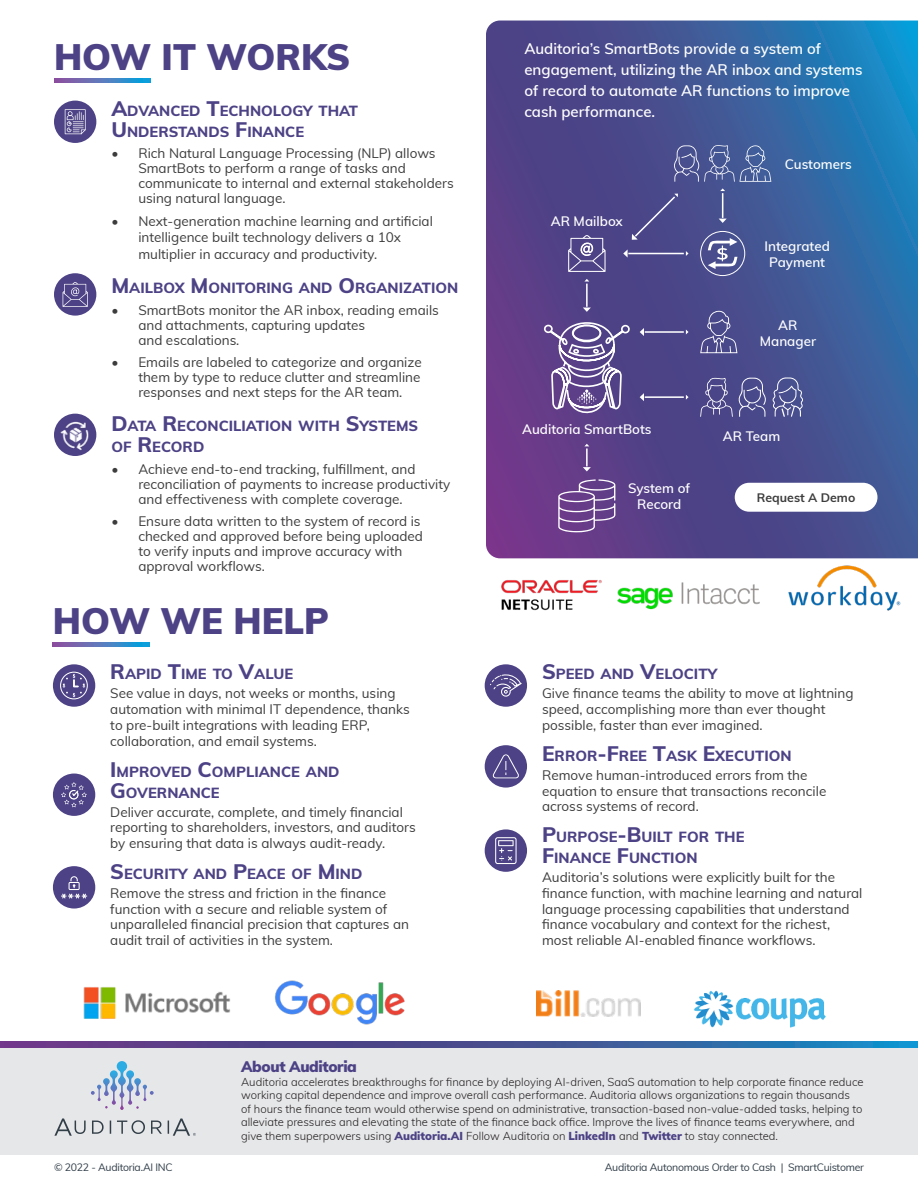
<style>
.page{position:relative;width:918px;height:1188px;background:#fff}
.page>*{position:absolute;margin:0;border:0;box-sizing:border-box;transform-origin:0 0}
.Heading_Level1{font:900 36px "Muli";color:#4c4285}
.Body_Copy{font:600 15px/21px "Muli";color:#fff}
.t1{font:900 15px "Muli";letter-spacing:-.025em;color:#4c4285}
.Heading_Level2{font:800 14.7px/21px "Muli";color:#4c4285}
.Body_Copy-2{font:13.5px/15.8px "Muli";color:#3c3c3c}
.Body_Copy-3{font:600 13.35px/15.8px "Muli";color:#fff;text-align:center}
.Body_Copy-4{font:700 12.3px "Muli";color:#3c3c3c}
.t2{font:300 11.25px/13.5px "Muli";color:#231f20}
.t3{font:10.5px "Muli";letter-spacing:-.025em;color:#313e48}
.s1{font-size:21px}
.s2{font-weight:900;color:#4c4285}
</style>
<div class="page">
<div style="left:0;top:1048px;width:918px;height:107px;background:#e6e7e9"></div>
<svg style="left:91px;top:1084px;width:63px;height:26px;background:#c9ccde"></svg>
<svg style="left:54px;top:1118px;width:142px;height:18px;background:#c6c9cc"></svg>
<svg style="left:0;top:1042px;width:918px;height:6px;background:#3a61a1"></svg>
<svg style="left:54px;top:79px;width:97px;height:4px"></svg>
<svg style="left:53px;top:643px;width:97px;height:3px"></svg>
<svg style="left:486px;top:21px;width:432px;height:537px;background:#445394"></svg>
<svg style="left:568px;top:235px;width:38px;height:37px"></svg>
<svg style="left:558px;top:479px;width:57px;height:36px;background:#805f9e"></svg>
<svg style="left:700px;top:311px;width:37px;height:42px;background:#62629a"></svg>
<svg style="left:674px;top:145px;width:97px;height:37px;background:#5b6aa1"></svg>
<svg style="left:583px;top:444px;width:8px;height:27px"></svg>
<hr style="left:586px;top:284px;width:2px;height:23px;background:#fff">
<svg style="left:584px;top:279px;width:5px;height:3px"></svg>
<hr style="left:628px;top:253px;width:56px;height:1px;background:#fff">
<svg style="left:623px;top:249px;width:5px;height:9px"></svg>
<svg style="left:686px;top:251px;width:3px;height:5px"></svg>
<hr style="left:645px;top:331px;width:39px;height:2px;background:#fff">
<svg style="left:640px;top:328px;width:4px;height:8px"></svg>
<svg style="left:686px;top:330px;width:3px;height:4px"></svg>
<hr style="left:645px;top:396px;width:39px;height:2px;background:#fff">
<svg style="left:640px;top:393px;width:4px;height:8px"></svg>
<svg style="left:686px;top:395px;width:3px;height:5px"></svg>
<svg style="left:719px;top:188px;width:8px;height:35px"></svg>
<svg style="left:700px;top:378px;width:66px;height:39px;background:#615f98"></svg>
<svg style="left:772px;top:377px;width:31px;height:40px"></svg>
<div style="left:700px;top:231px;width:45px;height:45px;border:1px solid #fff;border-radius:50%"></div>
<svg style="left:708px;top:238px;width:30px;height:31px"></svg>
<svg style="left:543px;top:307px;width:88px;height:108px;background:#77659e"></svg>
<div style="left:54px;top:101px;width:42px;height:42px;background:#4c4285;border-radius:50%"></div>
<svg style="left:65px;top:109px;width:21px;height:25px"></svg>
<svg style="left:54px;top:414px;width:42px;height:42px"></svg>
<div style="left:54px;top:273px;width:42px;height:43px;background:#4c4285;border-radius:50%"></div>
<svg style="left:63px;top:282px;width:25px;height:25px"></svg>
<div style="left:53px;top:664px;width:42px;height:43px;background:#4c4285;border-radius:50%"></div>
<svg style="left:60px;top:672px;width:28px;height:27px"></svg>
<div style="left:53px;top:774px;width:42px;height:42px;background:#4c4285;border-radius:50%"></div>
<svg style="left:61px;top:782px;width:26px;height:25px"></svg>
<div style="left:53px;top:866px;width:42px;height:43px;background:#4c4285;border-radius:50%"></div>
<svg style="left:61px;top:876px;width:26px;height:23px"></svg>
<div style="left:485px;top:664px;width:42px;height:43px;background:#4c4285;border-radius:50%"></div>
<svg style="left:490px;top:674px;width:32px;height:23px"></svg>
<div style="left:485px;top:745px;width:42px;height:43px;background:#4c4285;border-radius:50%"></div>
<svg style="left:493px;top:754px;width:26px;height:24px"></svg>
<div style="left:485px;top:829px;width:42px;height:43px;background:#4c4285;border-radius:50%"></div>
<svg style="left:495px;top:837px;width:22px;height:27px"></svg>
<div style="left:735px;top:483px;width:143px;height:29px;background:#fff;border-radius:14px"></div>
<svg style="left:632px;top:194px;width:46px;height:46px;background:#52508f"></svg>
<img style="left:56px;top:414px;width:40px;height:42px">
<img style="left:537px;top:990px;width:104px;height:27px">
<img style="left:693px;top:990px;width:133px;height:38px">
<img style="left:771px;top:525px;width:145px;height:86px">
<img style="left:77px;top:987px;width:160px;height:97px">
<img style="left:249px;top:980px;width:180px;height:113px">
<img style="left:486px;top:515px;width:136px;height:96px">
<img style="left:612px;top:519px;width:156px;height:92px">
<p class="Heading_Level1" style="left:54px;top:30px;width:298px">HOW IT WORKS</p>
<p class="Heading_Level2" style="left:111px;top:99px;width:248px"><span class="s1">A</span>DVANCED <span class="s1">T</span>ECHNOLOGY THAT<br><span class="s1">U</span> NDERSTANDS <span class="s1">F</span>INANCE</p>
<p class="Body_Copy-2" style="left:138px;top:145px;width:317px;line-height:15px;text-indent:-27px">• Rich Natural Language Processing (NLP) allows SmartBots to perform a range of tasks and communicate to internal and external stakeholders using natural language.</p>
<p class="Body_Copy-2" style="left:138px;top:213px;width:296px;line-height:16.2px;text-indent:-27px">• Next-generation machine learning and artificial intelligence built technology delivers a 10x multiplier in accuracy and productivity.</p>
<p class="Heading_Level2" style="left:111px;top:277px;width:348px"><span class="s1">M</span>AILBOX <span class="s1">M</span> ONITORING AND <span class="s1">O</span>RGANIZATION</p>
<p class="Body_Copy-2" style="left:138px;top:302px;width:302px;line-height:15px;text-indent:-27px">• SmartBots monitor the AR inbox, reading emails and attachments, capturing updates<br>and escalations.</p>
<p class="Body_Copy-2" style="left:138px;top:354px;width:285px;line-height:15px;text-align:justify;text-indent:-27px">• Emails are labeled to categorize and organize them by type to reduce clutter and streamline responses and next steps for the AR team.</p>
<p class="Heading_Level2" style="left:111px;top:415px;width:307px"><span class="s1">D</span>ATA <span class="s1">R</span>ECONCILIATION WITH <span class="s1">S</span>YSTEMS<br>OF <span class="s1">R</span>ECORD</p>
<p class="Body_Copy-2" style="left:138px;top:461px;width:314px;line-height:15px;text-indent:-27px">• Achieve end-to-end tracking, fulfillment, and reconciliation of payments to increase productivity and effectiveness with complete coverage.</p>
<p class="Body_Copy-2" style="left:138px;top:513px;width:286px;line-height:15px;text-indent:-27px">• Ensure data written to the system of record is checked and approved before being uploaded to verify inputs and improve accuracy with approval workflows.</p>
<p class="Heading_Level1" style="left:53px;top:594px;width:278px">HOW WE HELP</p>
<p class="Heading_Level2" style="left:110px;top:663px;width:184px"><span class="s1">R</span>APID <span class="s1">T</span>IME TO <span class="s1">V</span>ALUE</p>
<p class="Body_Copy-2" style="left:110px;top:685px;width:301px">See value in days, not weeks or months, using automation with minimal IT dependence, thanks to pre-built integrations with leading ERP, collaboration, and email systems.</p>
<p class="Heading_Level2" style="left:110px;top:760px;width:231px"><span class="s1">I</span> MPROVED <span class="s1">C</span>OMPLIANCE AND<br><span class="s1">G</span>OVERNANCE</p>
<p class="Body_Copy-2" style="left:110px;top:803px;width:307px">Deliver accurate, complete, and timely financial reporting to shareholders, investors, and auditors by ensuring that data is always audit-ready.</p>
<p class="Heading_Level2" style="left:110px;top:863px;width:254px"><span class="s1">S</span>ECURITY AND <span class="s1">P</span>EACE OF <span class="s1">M</span> IND</p>
<p class="Body_Copy-2" style="left:110px;top:885px;width:300px">Remove the stress and friction in the finance function with a secure and reliable system of unparalleled financial precision that captures an audit trail of activities in the system.</p>
<p class="Body_Copy" style="left:524px;top:37px;width:340px">Auditoria’s SmartBots provide a system of engagement, utilizing the AR inbox and systems of record to automate AR functions to improve cash performance.</p>
<p class="Body_Copy-3" style="left:551px;top:213px;width:74px">AR Mailbox</p>
<p class="Body_Copy-3" style="left:522px;top:421px;width:131px">Auditoria SmartBots</p>
<p class="Body_Copy-3" style="left:628px;top:480px;width:64px">System of<br>Record</p>
<p class="Body_Copy-3" style="left:785px;top:155px;width:69px">Customers</p>
<p class="Body_Copy-3" style="left:764px;top:238px;width:67px">Integrated<br>Payment</p>
<p class="Body_Copy-3" style="left:760px;top:317px;width:58px">AR<br>Manager</p>
<p class="Body_Copy-3" style="left:723px;top:428px;width:59px">AR Team</p>
<p class="Body_Copy-4" style="left:757px;top:488px;width:100px">Request A Demo</p>
<p class="Heading_Level2" style="left:542px;top:663px;width:177px"><span class="s1">S</span>PEED AND <span class="s1">V</span>ELOCITY</p>
<p class="Body_Copy-2" style="left:542px;top:685px;width:313px">Give finance teams the ability to move at lightning speed, accomplishing more than ever thought possible, faster than ever imagined.</p>
<p class="Heading_Level2" style="left:542px;top:744px;width:251px"><span class="s1">E</span>RROR<span class="s1">-F</span>REE <span class="s1">T</span>ASK <span class="s1">E</span>XECUTION</p>
<p class="Body_Copy-2" style="left:542px;top:766px;width:286px">Remove human-introduced errors from the equation to ensure that transactions reconcile across systems of record.</p>
<p class="Heading_Level2" style="left:542px;top:826px;width:204px"><span class="s1">P</span>URPOSE<span class="s1">-B</span>UILT FOR THE<br><span class="s1">F</span>INANCE <span class="s1">F</span>UNCTION</p>
<p class="Body_Copy-2" style="left:542px;top:869px;width:322px">Auditoria’s solutions were explicitly built for the finance function, with machine learning and natural language processing capabilities that understand finance vocabulary and context for the richest, most reliable AI-enabled finance workflows.</p>
<p class="t1" style="left:241px;top:1056px;width:117px">About Auditoria</p>
<p class="t2" style="left:241px;top:1074px;width:624px">Auditoria accelerates breakthroughs for finance by deploying AI-driven, SaaS automation to help corporate finance reduce working capital dependence and improve overall cash performance. Auditoria allows organizations to regain thousands<br>of hours the finance team would otherwise spend on administrative, transaction-based non-value-added tasks, helping to alleviate pressures and elevating the state of the finance back office. Improve the lives of finance teams everywhere, and give them superpowers using <span class="s2">Auditoria.AI</span> Follow Auditoria on <span class="s2">LinkedIn</span> and <span class="s2">Twitter</span> to stay connected.</p>
<p class="t3" style="left:54px;top:1160px;width:120px">© 2022 - Auditoria.AI INC</p>
<p class="t3" style="left:605px;top:1160px;width:261px">Auditoria Autonomous Order to Cash | SmartCuistomer</p>
</div>
